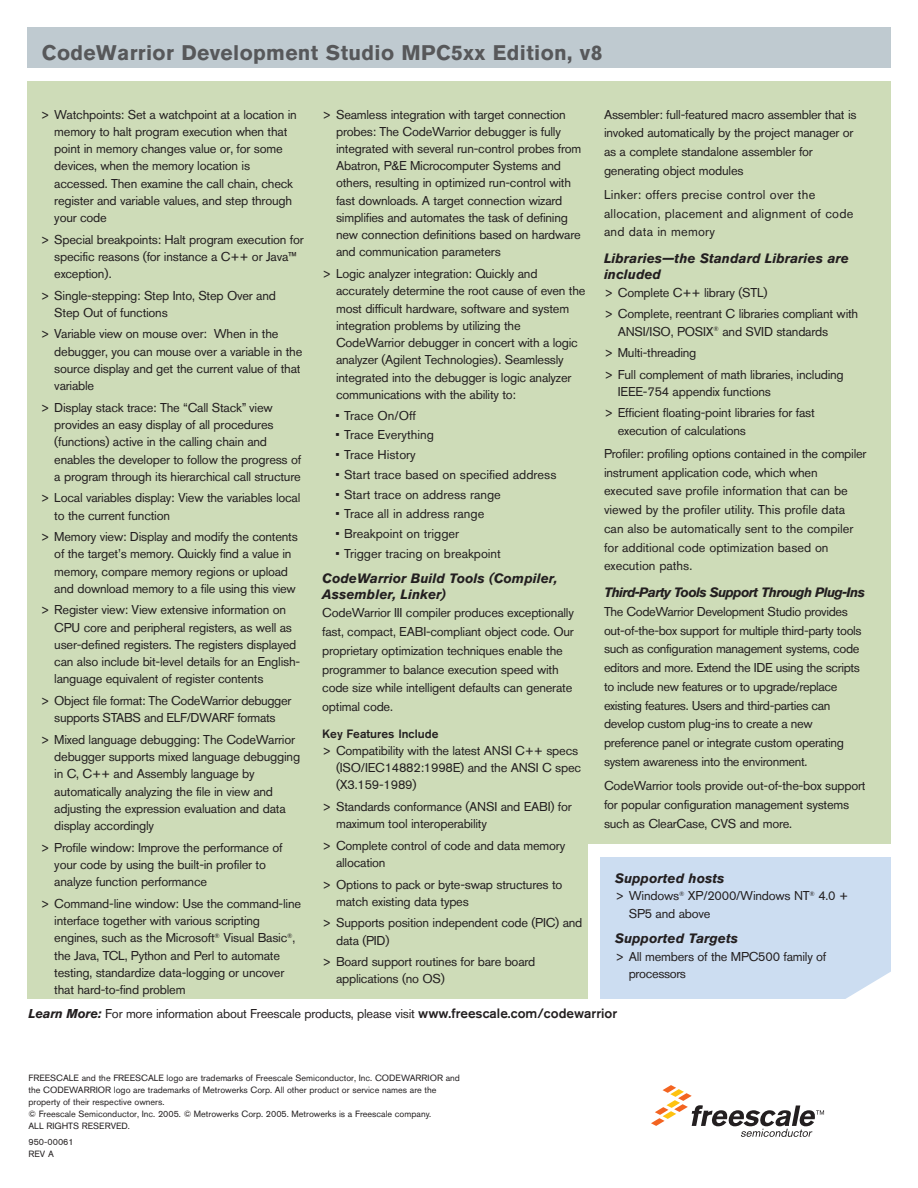
<style>
.page{position:relative;width:918px;height:1188px;background:#fff}
.page>*{position:absolute;margin:0;border:0;box-sizing:border-box;transform-origin:0 0}
.t1{font:700 21px "Akzidenz Grotesk BQ";letter-spacing:.015em;color:#57585a}
.t2{font:italic 700 13.5px/16.2px "Akzidenz Grotesk BQ";color:#231f20}
.t3{font:italic 700 13.5px "Akzidenz Grotesk BQ";letter-spacing:-.05em;color:#231f20}
.t4{font:12.75px/17.2px "Akzidenz Grotesk BQ";letter-spacing:-.015em;color:#231f20}
.t5{font:12.75px/18.8px "Akzidenz Grotesk BQ";letter-spacing:.015em;color:#231f20}
.t6{font:500 12px "Akzidenz Grotesk BQ";color:#231f20}
.t7{font:9px/12px "Akzidenz Grotesk BQ";color:#231f20}
.s1{font-weight:700;font-style:italic}
.s2{font-weight:500;font-size:13.5px}
</style>
<div class="page">
<div style="left:27px;top:81px;width:560px;height:918px;background:#cedcb8"></div>
<div style="left:27px;top:81px;width:864px;height:763px;background:#cedcb8"></div>
<div style="left:601px;top:857px;width:290px;height:142px;background:#ccddf1"></div>
<svg style="left:651px;top:972px;width:240px;height:165px"></svg>
<div style="left:27px;top:27px;width:864px;height:41px;background:#bfcad0"></div>
<h1 class="t1" style="left:42px;top:45px;width:562px">CodeWarrior Development Studio MPC5xx Edition, v8</h1>
<p class="t4" style="left:54px;top:107px;width:244px;text-indent:-14px">&gt; Watchpoints: Set a watchpoint at a location in memory to halt program execution when that point in memory changes value or, for some devices, when the memory location is accessed. Then examine the call chain, check register and variable values, and step through your code</p>
<p class="t4" style="left:54px;top:232px;width:251px;text-indent:-14px">&gt; Special breakpoints: Halt program execution for specific reasons (for instance a C++ or Java™ exception).</p>
<p class="t4" style="left:54px;top:288px;width:223px;text-indent:-14px">&gt; Single-stepping: Step Into, Step Over and<br>Step Out of functions</p>
<p class="t4" style="left:54px;top:327px;width:250px;text-indent:-14px">&gt; Variable view on mouse over: When in the debugger, you can mouse over a variable in the source display and get the current value of that variable</p>
<p class="t4" style="left:54px;top:400px;width:248px;text-indent:-14px">&gt; Display stack trace: The “Call Stack” view provides an easy display of all procedures (functions) active in the calling chain and enables the developer to follow the progress of a program through its hierarchical call structure</p>
<p class="t4" style="left:54px;top:490px;width:248px;text-indent:-14px">&gt; Local variables display: View the variables local to the current function</p>
<p class="t4" style="left:54px;top:529px;width:245px;text-indent:-14px">&gt; Memory view: Display and modify the contents of the target’s memory. Quickly find a value in memory, compare memory regions or upload and download memory to a file using this view</p>
<p class="t4" style="left:54px;top:603px;width:247px;text-indent:-14px">&gt; Register view: View extensive information on CPU core and peripheral registers, as well as user-defined registers. The registers displayed can also include bit-level details for an English&shy;language equivalent of register contents</p>
<p class="t4" style="left:41px;top:693px;width:252px;text-align:center">&gt; Object file format: The CodeWarrior debugger supports STABS and ELF/DWARF formats</p>
<p class="t4" style="left:54px;top:732px;width:247px;text-indent:-14px">&gt; Mixed language debugging: The CodeWarrior debugger supports mixed language debugging in C, C++ and Assembly language by automatically analyzing the file in view and adjusting the expression evaluation and data display accordingly</p>
<p class="t4" style="left:54px;top:840px;width:230px;text-indent:-14px">&gt; Profile window: Improve the performance of your code by using the built-in profiler to analyze function performance</p>
<p class="t4" style="left:54px;top:896px;width:248px;text-indent:-14px">&gt; Command-line window: Use the command-line interface together with various scripting engines, such as the Microsoft<sup>®</sup> Visual Basic<sup>®</sup>, the Java, TCL, Python and Perl to automate testing, standardize data-logging or uncover that hard-to-find problem</p>
<p class="t4" style="left:336px;top:107px;width:247px;text-indent:-14px">&gt; Seamless integration with target connection probes: The CodeWarrior debugger is fully integrated with several run-control probes from Abatron, P&amp;E Microcomputer Systems and others, resulting in optimized run-control with fast downloads. A target connection wizard simplifies and automates the task of defining new connection definitions based on hardware and communication parameters</p>
<p class="t4" style="left:336px;top:266px;width:251px;text-indent:-14px">&gt; Logic analyzer integration: Quickly and accurately determine the root cause of even the most difficult hardware, software and system integration problems by utilizing the CodeWarrior debugger in concert with a logic analyzer (Agilent Technologies). Seamlessly integrated into the debugger is logic analyzer communications with the ability to:</p>
<p class="t4" style="left:335px;top:408px;width:82px">• Trace On/Off</p>
<p class="t4" style="left:335px;top:427px;width:100px">• Trace Everything</p>
<p class="t4" style="left:335px;top:447px;width:82px">• Trace History</p>
<p class="t4" style="left:335px;top:467px;width:223px">• Start trace based on specified address</p>
<p class="t4" style="left:335px;top:487px;width:167px">• Start trace on address range</p>
<p class="t4" style="left:335px;top:506px;width:150px">• Trace all in address range</p>
<p class="t4" style="left:335px;top:526px;width:125px">• Breakpoint on trigger</p>
<p class="t4" style="left:335px;top:546px;width:167px">• Trigger tracing on breakpoint</p>
<p class="t2" style="left:322px;top:571px;width:237px">CodeWarrior Build Tools (Compiler,<br>Assembler, Linker)</p>
<p class="t4" style="left:322px;top:605px;width:253px;line-height:18.8px">CodeWarrior III compiler produces exceptionally fast, compact, EABI-compliant object code. Our proprietary optimization techniques enable the programmer to balance execution speed with code size while intelligent defaults can generate optimal code.</p>
<p class="t6" style="left:322px;top:729px;width:118px">Key Features Include</p>
<p class="t4" style="left:336px;top:743px;width:247px;text-indent:-14px">&gt; Compatibility with the latest ANSI C++ specs (ISO/IEC14882:1998E) and the ANSI C spec (X3.159-1989)</p>
<p class="t4" style="left:336px;top:799px;width:237px;text-indent:-14px">&gt; Standards conformance (ANSI and EABI) for maximum tool interoperability</p>
<p class="t4" style="left:336px;top:838px;width:231px;text-indent:-14px">&gt; Complete control of code and data memory allocation</p>
<p class="t4" style="left:336px;top:877px;width:228px;text-indent:-14px">&gt; Options to pack or byte-swap structures to match existing data types</p>
<p class="t4" style="left:336px;top:916px;width:248px;text-indent:-14px">&gt; Supports position independent code (PIC) and data (PID)</p>
<p class="t4" style="left:336px;top:954px;width:201px;text-indent:-14px">&gt; Board support routines for bare board applications (no OS)</p>
<p class="t4" style="left:604px;top:106px;width:254px;line-height:18.8px">Assembler: full-featured macro assembler that is invoked automatically by the project manager or as a complete standalone assembler for generating object modules</p>
<p class="t5" style="left:604px;top:186px;width:251px">Linker: offers precise control over the allocation, placement and alignment of code and data in memory</p>
<p class="t2" style="left:604px;top:252px;width:247px">Libraries—the Standard Libraries are included</p>
<p class="t4" style="left:604px;top:283px;width:256px;line-height:21.6px">&gt; Complete C++ library (STL)<br>&gt; Complete, reentrant C libraries compliant with</p>
<p class="t4" style="left:604px;top:321px;width:241px;line-height:21.6px;text-indent:14px">ANSI/ISO, POSIX<sup>®</sup> and SVID standards<br>&gt; Multi-threading<br>&gt; Full complement of math libraries, including</p>
<p class="t4" style="left:604px;top:382px;width:212px;line-height:21.6px;text-indent:14px">IEEE-754 appendix functions<br>&gt; Efficient floating-point libraries for fast</p>
<p class="t4" style="left:604px;top:420px;width:264px;line-height:23.1px;text-indent:14px">execution of calculations<br>Profiler: profiling options contained in the compiler</p>
<p class="t4" style="left:604px;top:464px;width:251px;line-height:18.8px">instrument application code, which when executed save profile information that can be viewed by the profiler utility. This profile data can also be automatically sent to the compiler for additional code optimization based on execution paths.</p>
<p class="t3" style="left:604px;top:587px;width:262px">Third-Party Tools Support Through Plug-Ins</p>
<p class="t4" style="left:604px;top:603px;width:259px;line-height:18.8px">The CodeWarrior Development Studio provides out-of-the-box support for multiple third-party tools such as configuration management systems, code editors and more. Extend the IDE using the scripts to include new features or to upgrade/replace existing features. Users and third-parties can develop custom plug-ins to create a new preference panel or integrate custom operating system awareness into the environment.</p>
<p class="t4" style="left:604px;top:777px;width:263px;line-height:18.8px">CodeWarrior tools provide out-of-the-box support for popular configuration management systems such as ClearCase, CVS and more.</p>
<p class="t2" style="left:615px;top:871px;width:111px">Supported hosts</p>
<p class="t4" style="left:629px;top:888px;width:221px;text-indent:-14px">&gt; Windows<sup>®</sup> XP/2000/Windows NT<sup>®</sup> 4.0 +<br>SP5 and above</p>
<p class="t2" style="left:615px;top:932px;width:125px">Supported Targets</p>
<p class="t4" style="left:629px;top:949px;width:199px;text-indent:-14px">&gt; All members of the MPC500 family of processors</p>
<p class="t4" style="left:28px;top:1006px;width:590px"><span class="s1">Learn More:</span> For more information about Freescale products, please visit <span class="s2">www.freescale.com/codewarrior</span></p>
<p class="t7" style="left:28px;top:1073px;width:433px">FREESCALE and the FREESCALE logo are trademarks of Freescale Semiconductor, Inc. CODEWARRIOR and the CODEWARRIOR logo are trademarks of Metrowerks Corp. All other product or service names are the property of their respective owners.<br>© Freescale Semiconductor, Inc. 2005. © Metrowerks Corp. 2005. Metrowerks is a Freescale company.<br>ALL RIGHTS RESERVED.</p>
<p class="t7" style="left:28px;top:1137px;width:47px">950-00061<br>REV A</p>
</div>
